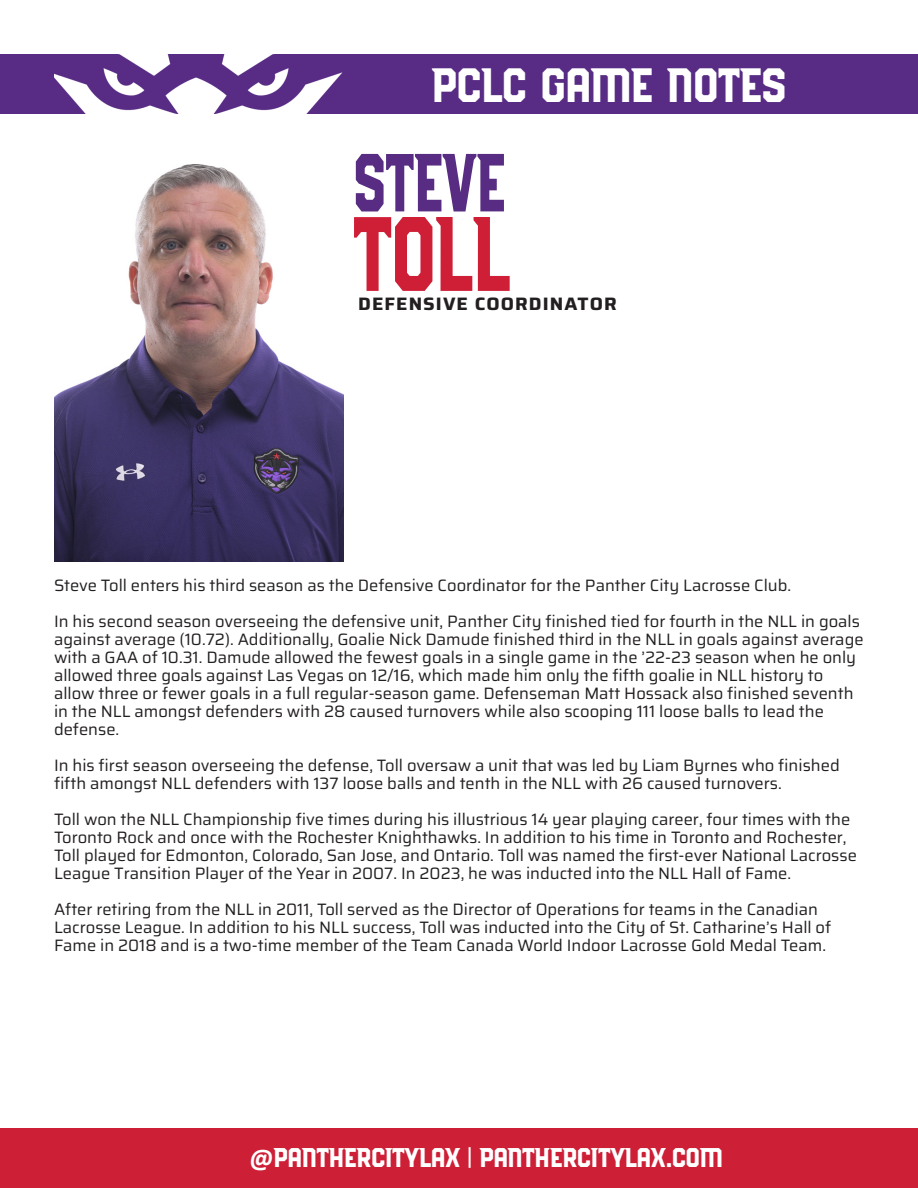
<style>
.page{position:relative;width:918px;height:1188px;background:#fff}
.page>*{position:absolute;margin:0;border:0;box-sizing:border-box;transform-origin:0 0}
.t1{font:105.3px "PCBLOCK Regular";color:#cf1f37;scale:.81 1}
.t2{font:81.9px "PCBLOCK Regular";color:#582c82;scale:.77 1}
.t3{font:48px "PCBLOCK Regular";color:#fff}
.t4{font:27px "PCBLOCK Regular";color:#fff}
.t5{font:100 18px "Saira";letter-spacing:.055em;color:#231f20;scale:1.05 1}
.t6{font:100 16.5px/18px "Saira";color:#231f20}
.s1{font-family:"Calibri";font-weight:700}
.s2{font-family:"Morganite";font-weight:700}
</style>
<div class="page">
<div style="left:0;top:1129px;width:918px;height:59px;background:#cd1f36"></div>
<div style="left:0;top:54px;width:918px;height:59px;background:#582c84"></div>
<img style="left:54px;top:54px;width:289px;height:60px">
<img style="left:54px;top:164px;width:290px;height:398px">
<p class="t3" style="left:431px;top:63px;width:356px">PCLC GAME NOTES</p>
<p class="t2" style="left:354px;top:146px;width:195px">STEVE</p>
<p class="t1" style="left:354px;top:206px;width:194px">TOLL</p>
<p class="t5" style="left:358px;top:289px;width:248px">DEFENSIVE COORDINATOR</p>
<p class="t6" style="left:54px;top:576px;width:739px">Steve Toll enters his third season as the Defensive Coordinator for the Panther City Lacrosse Club.</p>
<p class="t6" style="left:54px;top:612px;width:811px">In his second season overseeing the defensive unit, Panther City finished tied for fourth in the NLL in goals against average (10.72). Additionally, Goalie Nick Damude finished third in the NLL in goals against average with a GAA of 10.31. Damude allowed the fewest goals in a single game in the ’22-23 season when he only allowed three goals against Las Vegas on 12/16, which made him only the fifth goalie in NLL history to allow three or fewer goals in a full regular-season game. Defenseman Matt Hossack also finished seventh in the NLL amongst defenders with 28 caused turnovers while also scooping 111 loose balls to lead the defense.</p>
<p class="t6" style="left:54px;top:756px;width:787px">In his first season overseeing the defense, Toll oversaw a unit that was led by Liam Byrnes who finished fifth amongst NLL defenders with 137 loose balls and tenth in the NLL with 26 caused turnovers.</p>
<p class="t6" style="left:54px;top:810px;width:804px">Toll won the NLL Championship five times during his illustrious 14 year playing career, four times with the Toronto Rock and once with the Rochester Knighthawks. In addition to his time in Toronto and Rochester, Toll played for Edmonton, Colorado, San Jose, and Ontario. Toll was named the first-ever National Lacrosse League Transition Player of the Year in 2007. In 2023, he was inducted into the NLL Hall of Fame.</p>
<p class="t6" style="left:54px;top:900px;width:779px">After retiring from the NLL in 2011, Toll served as the Director of Operations for teams in the Canadian<br>Lacrosse League. In addition to his NLL success, Toll was inducted into the City of St. Catharine’s Hall of<br>Fame in 2018 and is a two-time member of the Team Canada World Indoor Lacrosse Gold Medal Team.</p>
<p class="t4" style="left:249px;top:1145px;width:39px"><span class="s1">@</span>PANTHERCITYLA</p>
<p class="t4" style="left:445px;top:1145px;width:49px">X <span class="s2">|</span> PANTHERCITYLA</p>
<p class="t4" style="left:651px;top:1145px;width:73px">X.COM</p>
</div>
